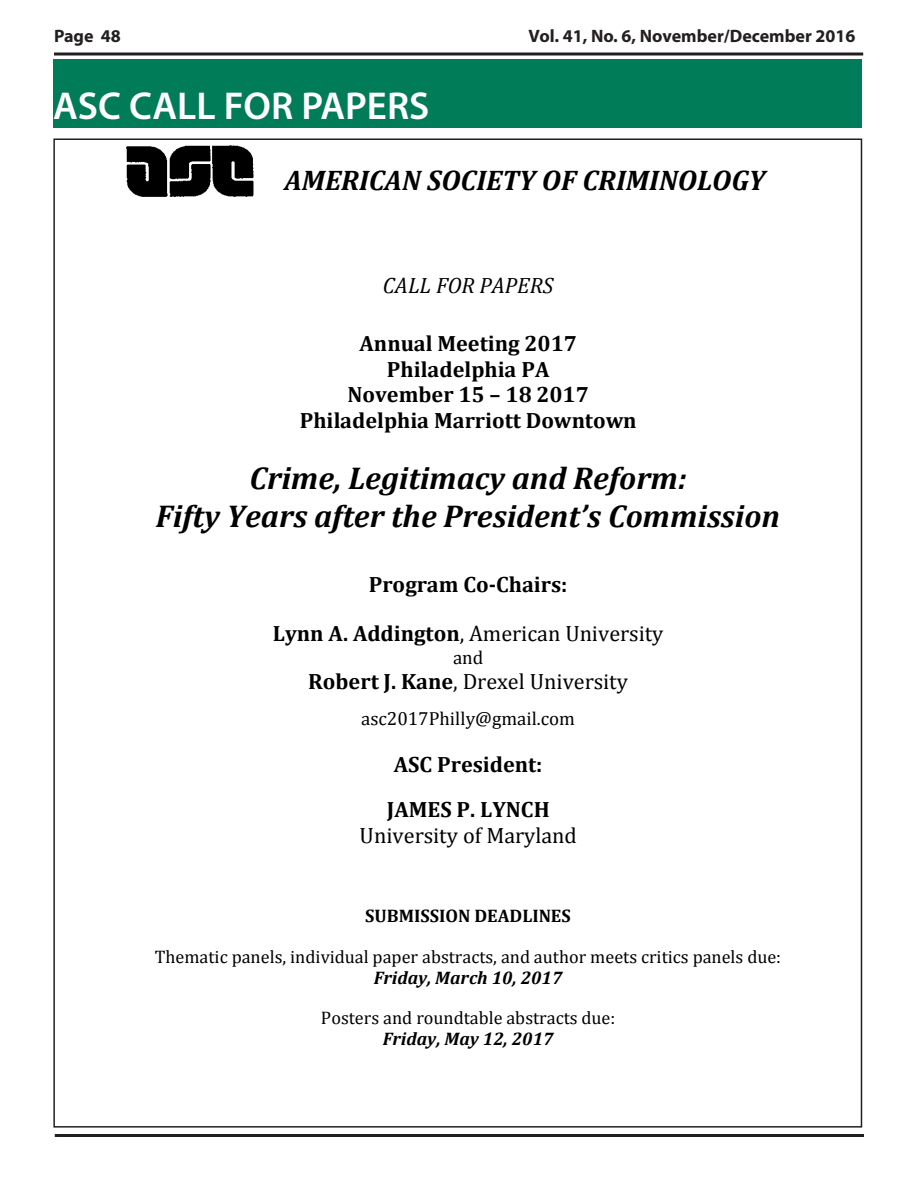
<style>
.page{position:relative;width:918px;height:1188px;background:#fff}
.page>*{position:absolute;margin:0;border:0;box-sizing:border-box;transform-origin:0 0}
.t1{font:600 39px "Myriad Pro";color:#fff}
.t2{font:italic 700 31.65px/37px "Cambria";color:#000;text-align:center}
.t3{font:italic 700 28.5px "Cambria";color:#000}
.t4{font:700 22.2px/26px "Cambria";color:#000;text-align:center}
.t5{font:22.2px "Cambria";color:#000}
.t6{font:italic 22.2px "Cambria";color:#000}
.t7{font:18.9px "Cambria";color:#000}
.t8{font:18.15px/21.3px "Cambria";color:#000;text-align:center}
.t9{font:700 18.15px "Cambria";color:#000}
.t10{font:700 18px "Myriad Pro";color:#231f20}
.s1{font-weight:400}
.s2{font-weight:700}
.s3{font-weight:700;font-style:italic}
</style>
<div class="page">
<svg style="left:54px;top:52px;width:809px;height:4px;background:#595657"></svg>
<hr style="left:55px;top:1134px;width:809px;height:3px;background:#231f20">
<img style="left:126px;top:145px;width:128px;height:52px">
<div style="left:53px;top:59px;width:808px;height:69px;background:#007c59"></div>
<p class="t10" style="left:54px;top:24px;width:68px">Page 48</p>
<p class="t10" style="left:529px;top:24px;width:328px">Vol. 41, No. 6, November/December 2016</p>
<p class="t1" style="left:53px;top:81px;width:378px">ASC CALL FOR PAPERS</p>
<p class="t3" style="left:284px;top:160px;width:482px">AMERICAN SOCIETY OF CRIMINOLOGY</p>
<p class="t6" style="left:383px;top:270px;width:172px">CALL FOR PAPERS</p>
<p class="t4" style="left:300px;top:329px;width:338px">Annual Meeting 2017<br>Philadelphia PA<br>November 15 – 18 2017<br>Philadelphia Marriott Downtown</p>
<p class="t2" style="left:156px;top:459px;width:626px">Crime, Legitimacy and Reform:<br>Fifty Years after the President’s Commission</p>
<p class="t4" style="left:273px;top:560px;width:392px;line-height:48.2px">Program Co-Chairs:<br>Lynn A. Addington<span class="s1">, American University</span></p>
<p class="t7" style="left:453px;top:646px;width:32px">and</p>
<p class="t5" style="left:308px;top:668px;width:321px"><span class="s2">Robert J. Kane</span>, Drexel University</p>
<p class="t7" style="left:361px;top:707px;width:215px">asc2017Philly@gmail.com</p>
<p class="t4" style="left:387px;top:741px;width:164px;line-height:45px">ASC President:<br>JAMES P. LYNCH</p>
<p class="t5" style="left:360px;top:822px;width:219px">University of Maryland</p>
<p class="t9" style="left:365px;top:903px;width:207px">SUBMISSION DEADLINES</p>
<p class="t8" style="left:155px;top:946px;width:628px">Thematic panels, individual paper abstracts, and author meets critics panels due:<br><span class="s3">Friday, March 10, 2017</span></p>
<p class="t8" style="left:321px;top:1007px;width:296px">Posters and roundtable abstracts due:<br><span class="s3">Friday, May 12, 2017</span></p>
</div>
